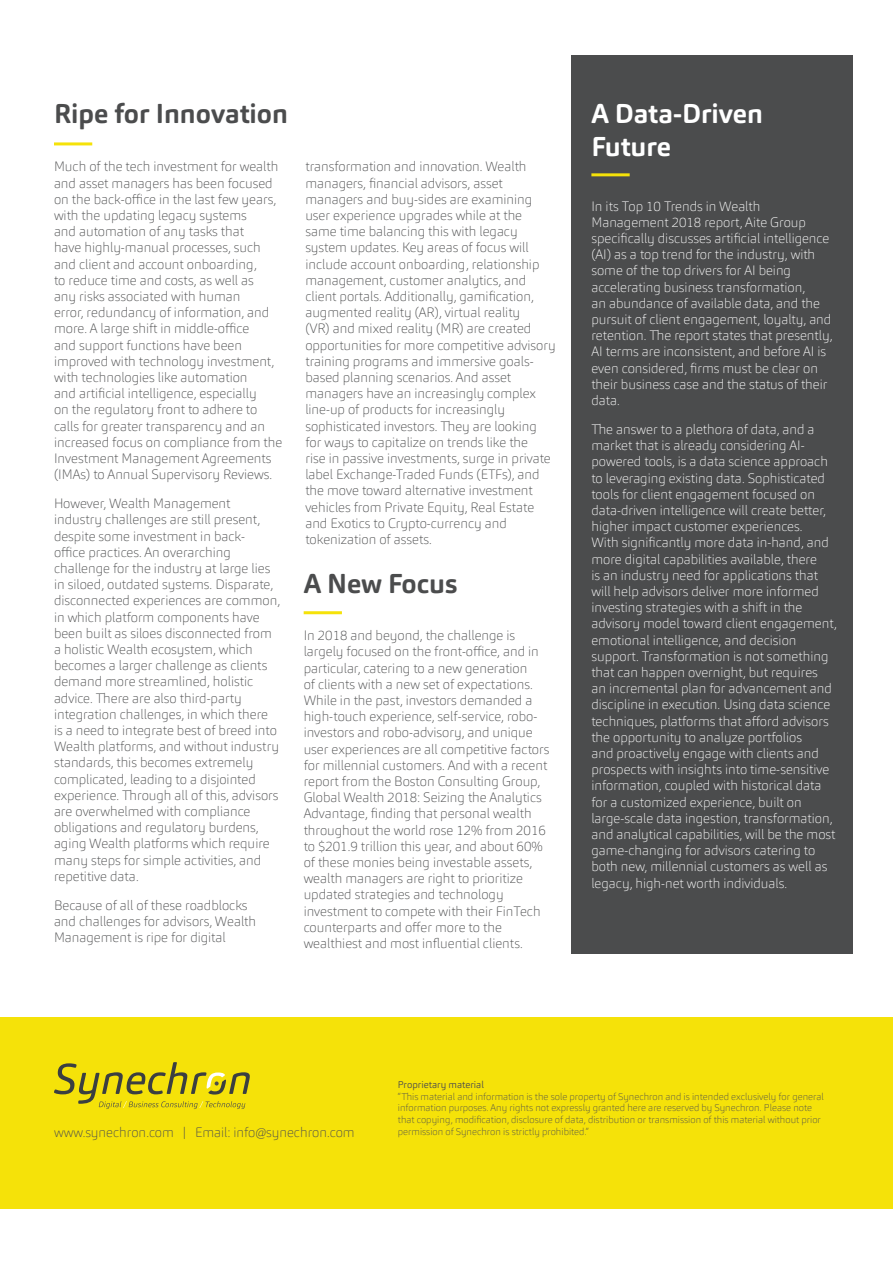
<style>
.page{position:relative;width:893px;height:1263px;background:#fff}
.page>*{position:absolute;margin:0;border:0;box-sizing:border-box;transform-origin:0 0}
.t1{font:700 27px "Carnas";color:#4b4c4d}
.t2{font:700 27px/32.4px "Carnas";color:#fff}
.t3{font:100 13.5px/16.2px "Carnas";color:#4b4c4d}
.t4{font:100 13.5px/16.2px "Carnas";color:#fff}
.t5{font:100 9.75px/11.7px "Carnas";color:#4b4c4d}
.t6{font:300 9.75px "Carnas";color:#4b4c4d}
</style>
<div class="page">
<div style="left:571px;top:55px;width:282px;height:898px;background:#4b4c4d"></div>
<hr style="left:304px;top:611px;width:38px;height:3px;background:#f5e209">
<hr style="left:591px;top:173px;width:39px;height:3px;background:#f5e209">
<hr style="left:54px;top:142px;width:38px;height:3px;background:#f5e209">
<div style="left:0;top:1017px;width:893px;height:192px;background:#f5e209"></div>
<svg style="left:54px;top:1062px;width:196px;height:47px"></svg>
<p class="t1" style="left:54px;top:96px;width:236px">Ripe for Innovation</p>
<p class="t3" style="left:54px;top:158px;width:230px">Much of the tech investment for wealth and asset managers has been focused on the back-office in the last few years, with the updating legacy systems<br>and automation of any tasks that<br>have highly-manual processes, such and client and account onboarding,<br>to reduce time and costs, as well as<br>any risks associated with human<br>error, redundancy of information, and more. A large shift in middle-office<br>and support functions have been improved with technology investment, with technologies like automation<br>and artificial intelligence, especially<br>on the regulatory front to adhere to calls for greater transparency and an increased focus on compliance from the Investment Management Agreements (IMAs) to Annual Supervisory Reviews.</p>
<p class="t3" style="left:54px;top:495px;width:228px">However, Wealth Management industry challenges are still present, despite some investment in back-<br>office practices. An overarching challenge for the industry at large lies in siloed, outdated systems. Disparate, disconnected experiences are common, in which platform components have been built as siloes disconnected from a holistic Wealth ecosystem, which becomes a larger challenge as clients demand more streamlined, holistic advice. There are also third-party integration challenges, in which there is a need to integrate best of breed into Wealth platforms, and without industry standards, this becomes extremely complicated, leading to a disjointed experience. Through all of this, advisors are overwhelmed with compliance obligations and regulatory burdens, aging Wealth platforms which require many steps for simple activities, and repetitive data.</p>
<p class="t3" style="left:54px;top:897px;width:204px">Because of all of these roadblocks and challenges for advisors, Wealth<br>Management is ripe for digital</p>
<p class="t3" style="left:305px;top:158px;width:252px">transformation and innovation. Wealth managers, financial advisors, asset managers and buy-sides are examining user experience upgrades while at the same time balancing this with legacy system updates. Key areas of focus will include account onboarding, relationship management, customer analytics, and client portals. Additionally, gamification, augmented reality (AR), virtual reality<br>(VR) and mixed reality (MR) are created opportunities for more competitive advisory training programs and immersive goals&shy;based planning scenarios. And asset managers have an increasingly complex line-up of products for increasingly sophisticated investors. They are looking for ways to capitalize on trends like the<br>rise in passive investments, surge in private label Exchange-Traded Funds (ETFs), and the move toward alternative investment vehicles from Private Equity, Real Estate and Exotics to Crypto-currency and tokenization of assets.</p>
<p class="t1" style="left:304px;top:566px;width:155px">A New Focus</p>
<p class="t3" style="left:304px;top:627px;width:247px">In 2018 and beyond, the challenge is largely focused on the front-office, and in particular, catering to a new generation<br>of clients with a new set of expectations.<br>While in the past, investors demanded a high-touch experience, self-service, robo&shy;investors and robo-advisory, and unique user experiences are all competitive factors for millennial customers. And with a recent report from the Boston Consulting Group, Global Wealth 2018: Seizing the Analytics Advantage, finding that personal wealth throughout the world rose 12% from 2016 to $201.9 trillion this year, and about 60% of these monies being investable assets, wealth managers are right to prioritize updated strategies and technology investment to compete with their FinTech counterparts and offer more to the wealthiest and most influential clients.</p>
<p class="t2" style="left:591px;top:98px;width:173px">A Data-Driven<br>Future</p>
<p class="t4" style="left:591px;top:198px;width:242px">In its Top 10 Trends in Wealth Management 2018 report, Aite Group specifically discusses artificial intelligence (AI) as a top trend for the industry, with some of the top drivers for AI being accelerating business transformation,<br>an abundance of available data, and the pursuit of client engagement, loyalty, and retention. The report states that presently, AI terms are inconsistent, and before AI is even considered, firms must be clear on their business case and the status of their data.</p>
<p class="t4" style="left:591px;top:421px;width:247px">The answer to a plethora of data, and a market that is already considering AI&shy;powered tools, is a data science approach to leveraging existing data. Sophisticated tools for client engagement focused on data-driven intelligence will create better, higher impact customer experiences.<br>With significantly more data in-hand, and more digital capabilities available, there<br>is an industry need for applications that will help advisors deliver more informed investing strategies with a shift in the advisory model toward client engagement, emotional intelligence, and decision support. Transformation is not something that can happen overnight, but requires<br>an incremental plan for advancement and discipline in execution. Using data science techniques, platforms that afford advisors the opportunity to analyze portfolios<br>and proactively engage with clients and prospects with insights into time-sensitive information, coupled with historical data for a customized experience, built on large-scale data ingestion, transformation, and analytical capabilities, will be the most game-changing for advisors catering to both new, millennial customers as well as legacy, high-net worth individuals.</p>
<p class="t6" style="left:398px;top:1078px;width:88px">Proprietary material</p>
<p class="t5" style="left:398px;top:1090px;width:427px">“This material and information is the sole property of Synechron and is intended exclusively for general information purposes. Any rights not expressly granted here are reserved by Synechron. Please note that copying, modification, disclosure of data, distribution or transmission of this material without prior</p>
<p class="t3" style="left:54px;top:1124px;width:302px">www.synechron.com | Email: info@synechron.com</p>
<p class="t5" style="left:398px;top:1125px;width:193px">permission of Synechron is strictly prohibited.”</p>
</div>
